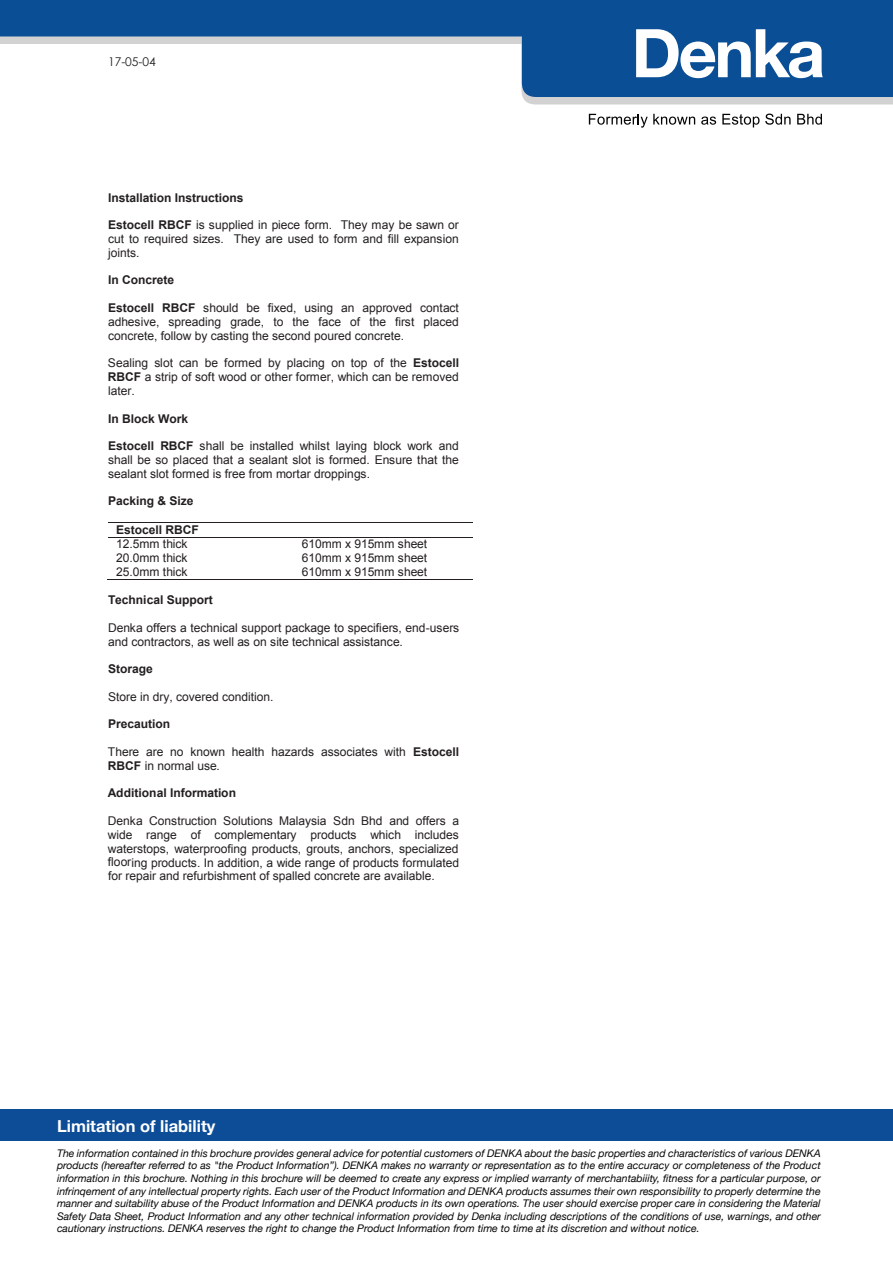
<style>
.page{position:relative;width:893px;height:1263px;background:#fff}
.page>*{position:absolute;margin:0;border:0;box-sizing:border-box;transform-origin:0 0}
.t1{font:700 16.5px "Helvetica Neue";color:#fff}
.t2{font:12px/13.8px "Arial";letter-spacing:-.005em;color:#231f20;text-align:justify}
.t3{font:700 12px "Arial";color:#231f20}
.t4{font:12px "Century Gothic";color:#231f20}
.t5{font:italic 10.5px/12.6px "Helvetica Neue";color:#050504;text-align:justify}
.s1{font-weight:700}
</style>
<div class="page">
<svg style="left:523px;top:97px;width:370px;height:8px;background:#d4d4d5"></svg>
<svg style="left:0;top:0;width:893px;height:97px;fill:#0a4e95"></svg>
<svg style="left:636px;top:29px;width:187px;height:49px"></svg>
<svg style="left:589px;top:114px;width:106px;height:14px"></svg>
<svg style="left:701px;top:117px;width:15px;height:8px"></svg>
<svg style="left:722px;top:114px;width:37px;height:13px"></svg>
<svg style="left:765px;top:114px;width:26px;height:11px"></svg>
<svg style="left:797px;top:114px;width:25px;height:11px"></svg>
<div style="left:0;top:1109px;width:893px;height:32px;background:#0d4d97"></div>
<hr style="left:108px;top:522px;width:149px;height:1px;background:#231f20">
<hr style="left:257px;top:522px;width:216px;height:1px;background:#231f20">
<hr style="left:108px;top:537px;width:149px;height:1px;background:#231f20">
<hr style="left:257px;top:537px;width:216px;height:1px;background:#231f20">
<hr style="left:107px;top:579px;width:150px;height:1px;background:#231f20">
<hr style="left:256px;top:579px;width:217px;height:1px;background:#231f20">
<p class="t4" style="left:108px;top:53px;width:49px">17-05-04</p>
<p class="t3" style="left:108px;top:189px;width:137px">Installation Instructions</p>
<p class="t2" style="left:108px;top:218px;width:352px"><span class="s1">Estocell RBCF</span> is supplied in piece form. They may be sawn or cut to required sizes. They are used to form and fill expansion joints.</p>
<p class="t3" style="left:108px;top:272px;width:68px">In Concrete</p>
<p class="t2" style="left:108px;top:301px;width:352px"><span class="s1">Estocell RBCF</span> should be fixed, using an approved contact adhesive, spreading grade, to the face of the first placed concrete, follow by casting the second poured concrete.</p>
<p class="t2" style="left:108px;top:356px;width:353px">Sealing slot can be formed by placing on top of the <span class="s1">Estocell RBCF</span> a strip of soft wood or other former, which can be removed later.</p>
<p class="t3" style="left:108px;top:410px;width:82px">In Block Work</p>
<p class="t2" style="left:108px;top:439px;width:352px"><span class="s1">Estocell RBCF</span> shall be installed whilst laying block work and shall be so placed that a sealant slot is formed. Ensure that the sealant slot formed is free from mortar droppings.</p>
<p class="t3" style="left:108px;top:493px;width:87px">Packing &amp; Size</p>
<p class="t3" style="left:116px;top:521px;width:84px">Estocell RBCF</p>
<p class="t2" style="left:116px;top:537px;width:73px">12.5mm thick</p>
<p class="t2" style="left:302px;top:537px;width:127px">610mm x 915mm sheet</p>
<p class="t2" style="left:116px;top:551px;width:73px">20.0mm thick</p>
<p class="t2" style="left:302px;top:551px;width:127px">610mm x 915mm sheet</p>
<p class="t2" style="left:116px;top:565px;width:73px">25.0mm thick</p>
<p class="t2" style="left:302px;top:565px;width:127px">610mm x 915mm sheet</p>
<p class="t3" style="left:108px;top:592px;width:106px">Technical Support</p>
<p class="t2" style="left:108px;top:621px;width:353px">Denka offers a technical support package to specifiers, end-users and contractors, as well as on site technical assistance.</p>
<p class="t3" style="left:108px;top:661px;width:46px">Storage</p>
<p class="t2" style="left:108px;top:690px;width:167px">Store in dry, covered condition.</p>
<p class="t3" style="left:108px;top:716px;width:64px">Precaution</p>
<p class="t2" style="left:108px;top:745px;width:353px">There are no known health hazards associates with <span class="s1">Estocell<br>RBCF</span> in normal use.</p>
<p class="t3" style="left:108px;top:785px;width:130px">Additional Information</p>
<p class="t2" style="left:108px;top:814px;width:353px">Denka Construction Solutions Malaysia Sdn Bhd and offers a wide range of complementary products which includes waterstops, waterproofing products, grouts, anchors, specialized flooring products. In addition, a wide range of products formulated for repair and refurbishment of spalled concrete are available.</p>
<h1 class="t1" style="left:57px;top:1113px;width:160px">Limitation of liability</h1>
<p class="t5" style="left:57px;top:1147px;width:765px">The information contained in this brochure provides general advice for potential customers of DENKA about the basic properties and characteristics of various DENKA products (hereafter referred to as "the Product Information”). DENKA makes no warranty or representation as to the entire accuracy or completeness of the Product information in this brochure. Nothing in this brochure will be deemed to create any express or implied warranty of merchantabiiity, fitness for a particular purpose, or infrinqement of any intellectual property rights. Each user of the Product Information and DENKA products assumes their own responsibility to properly determine the manner and suitability abuse of the Product Information and DENKA products in its own operations. The user should exercise proper care in considering the Material Safety Data Sheet, Product Information and any other technical information provided by Denka including descriptions of the conditions of use, warnings, and other cautionary instructions. DENKA reserves the right to change the Product Information from time to time at its discretion and without notice.</p>
</div>
